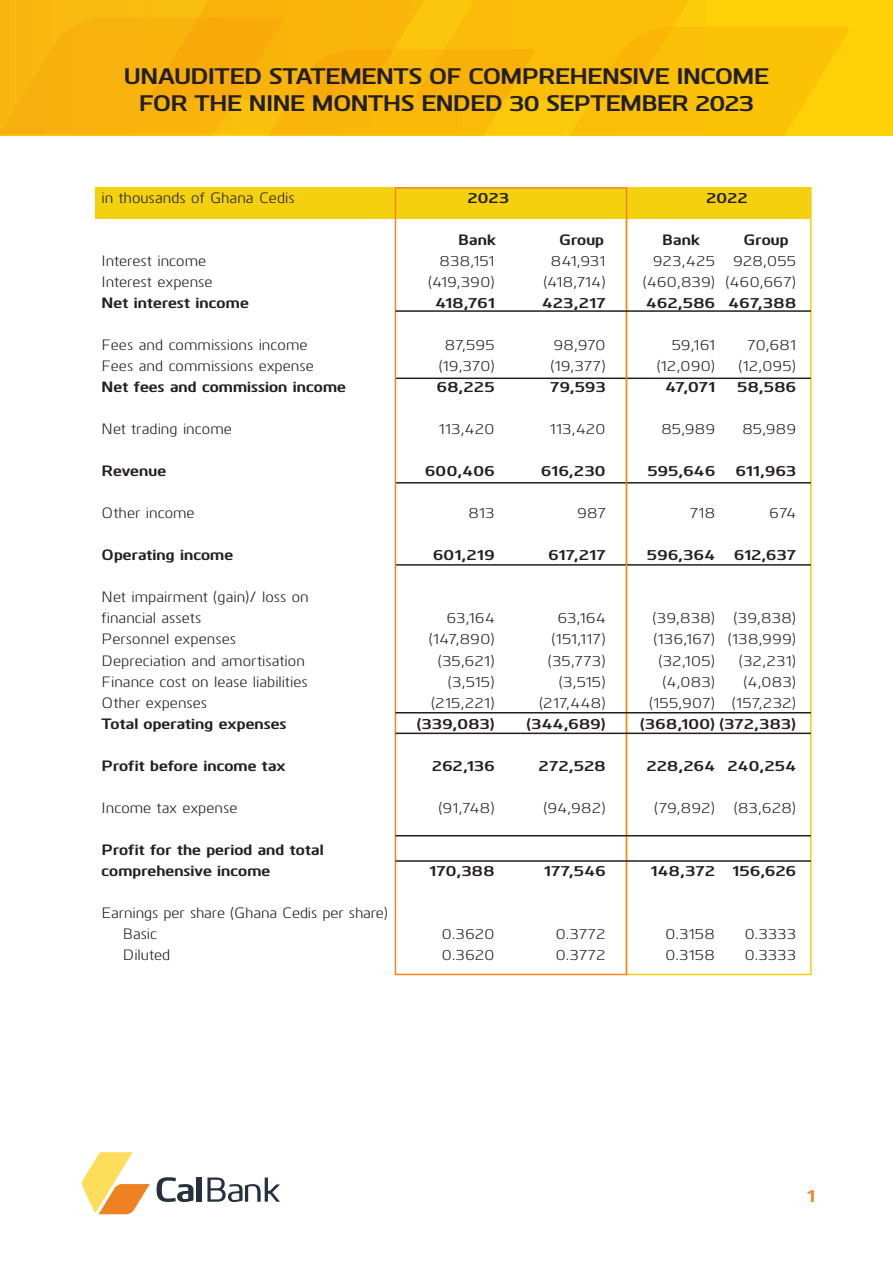
<style>
.page{position:relative;width:893px;height:1263px;background:#fff}
.page>*{position:absolute;margin:0;border:0;box-sizing:border-box;transform-origin:0 0}
.t1{font:700 22.5px/27px "Kuro";letter-spacing:-.035em;color:#231f20;text-align:center}
.t2{font:700 18px "Kuro";color:#ef8222}
.t3{font:15px/21px "Kuro";letter-spacing:.01em;color:#231f20}
.t4{font:700 15px/21px "Kuro";letter-spacing:.01em;color:#231f20}
.t5{font:15px "Kuro";letter-spacing:.04em;color:#231f20}
.t6{font:700 15px "Kuro";letter-spacing:.03em;color:#231f20}
.t7{font:15px "Kuro";letter-spacing:.035em;color:#231f20}
.t8{font:15px "Kuro";letter-spacing:.03em;color:#231f20}
</style>
<div class="page">
<svg style="left:82px;top:1152px;width:198px;height:63px"></svg>
<div style="left:197px;top:1177px;width:5px;height:25px;background:#25313e"></div>
<div style="left:0;top:0;width:893px;height:135px;background:#fdd008"></div>
<svg style="left:0;top:27px;width:849px;height:108px"></svg>
<div style="left:0;top:0;width:705px;height:134px;background:linear-gradient(to right,#f7af0f,#fbbf06)"></div>
<div style="left:95px;top:187px;width:716px;height:31px;background:#f3d10f"></div>
<div style="left:626px;top:187px;width:186px;height:788px;border:2px solid #f3d10f"></div>
<hr style="left:395px;top:378px;width:416px;height:1px;background:#231f20">
<hr style="left:395px;top:482px;width:416px;height:1px;background:#231f20">
<hr style="left:395px;top:564px;width:416px;height:2px;background:#231f20">
<div style="left:395px;top:187px;width:232px;height:788px;border:2px solid #f58520"></div>
<hr style="left:395px;top:732px;width:416px;height:2px;background:#231f20">
<hr style="left:395px;top:835px;width:416px;height:1px;background:#231f20">
<hr style="left:395px;top:860px;width:416px;height:2px;background:#231f20">
<hr style="left:395px;top:712px;width:416px;height:1px;background:#231f20">
<hr style="left:395px;top:310px;width:416px;height:2px;background:#231f20">
<h1 class="t1" style="left:124px;top:61px;width:647px">UNAUDITED STATEMENTS OF COMPREHENSIVE INCOME<br>FOR THE NINE MONTHS ENDED 30 SEPTEMBER 2023</h1>
<p class="t3" style="left:102px;top:187px;width:195px">in thousands of Ghana Cedis</p>
<p class="t4" style="left:468px;top:187px;width:43px">2023</p>
<p class="t4" style="left:706px;top:187px;width:43px">2022</p>
<p class="t4" style="left:458px;top:229px;width:39px">Bank</p>
<p class="t4" style="left:559px;top:229px;width:47px">Group</p>
<p class="t4" style="left:662px;top:229px;width:39px">Bank</p>
<p class="t4" style="left:743px;top:229px;width:47px">Group</p>
<p class="t3" style="left:101px;top:250px;width:106px">Interest income</p>
<p class="t3" style="left:440px;top:250px;width:56px">838,151</p>
<p class="t3" style="left:551px;top:250px;width:56px">841,931</p>
<p class="t5" style="left:653px;top:250px;width:144px">923,425 928,055</p>
<p class="t3" style="left:102px;top:271px;width:113px">Interest expense</p>
<p class="t3" style="left:428px;top:271px;width:68px">(419,390)</p>
<p class="t3" style="left:543px;top:271px;width:64px">(418,714)</p>
<p class="t5" style="left:643px;top:271px;width:155px">(460,839) (460,667)</p>
<p class="t4" style="left:102px;top:292px;width:149px">Net interest income</p>
<p class="t4" style="left:436px;top:292px;width:60px">418,761</p>
<p class="t4" style="left:542px;top:292px;width:65px">423,217</p>
<p class="t6" style="left:646px;top:292px;width:151px">462,586 467,388</p>
<p class="t3" style="left:102px;top:334px;width:207px">Fees and commissions income</p>
<p class="t3" style="left:445px;top:334px;width:51px">87,595</p>
<p class="t3" style="left:554px;top:334px;width:53px">98,970</p>
<p class="t3" style="left:672px;top:334px;width:45px">59,161</p>
<p class="t3" style="left:748px;top:334px;width:50px">70,681</p>
<p class="t3" style="left:102px;top:355px;width:214px">Fees and commissions expense</p>
<p class="t3" style="left:439px;top:355px;width:57px">(19,370)</p>
<p class="t3" style="left:550px;top:355px;width:57px">(19,377)</p>
<p class="t3" style="left:657px;top:355px;width:60px">(12,090)</p>
<p class="t3" style="left:738px;top:355px;width:59px">(12,095)</p>
<p class="t4" style="left:102px;top:376px;width:246px">Net fees and commission income</p>
<p class="t4" style="left:437px;top:376px;width:59px">68,225</p>
<p class="t4" style="left:550px;top:376px;width:57px">79,593</p>
<p class="t4" style="left:665px;top:376px;width:51px">47,071</p>
<p class="t4" style="left:737px;top:376px;width:60px">58,586</p>
<p class="t3" style="left:102px;top:418px;width:132px">Net trading income</p>
<p class="t3" style="left:439px;top:418px;width:57px">113,420</p>
<p class="t3" style="left:550px;top:418px;width:57px">113,420</p>
<p class="t3" style="left:661px;top:418px;width:55px">85,989</p>
<p class="t3" style="left:742px;top:418px;width:55px">85,989</p>
<p class="t4" style="left:102px;top:460px;width:66px">Revenue</p>
<p class="t4" style="left:425px;top:460px;width:71px">600,406</p>
<p class="t4" style="left:541px;top:460px;width:66px">616,230</p>
<p class="t4" style="left:648px;top:460px;width:69px">595,646</p>
<p class="t4" style="left:736px;top:460px;width:62px">611,963</p>
<p class="t3" style="left:102px;top:502px;width:95px">Other income</p>
<p class="t3" style="left:468px;top:502px;width:28px">813</p>
<p class="t3" style="left:577px;top:502px;width:30px">987</p>
<p class="t3" style="left:690px;top:502px;width:26px">718</p>
<p class="t3" style="left:770px;top:502px;width:28px">674</p>
<p class="t4" style="left:102px;top:544px;width:133px">Operating income</p>
<p class="t4" style="left:433px;top:544px;width:63px">601,219</p>
<p class="t4" style="left:548px;top:544px;width:59px">617,217</p>
<p class="t4" style="left:647px;top:544px;width:69px">596,364</p>
<p class="t4" style="left:734px;top:544px;width:64px">612,637</p>
<p class="t3" style="left:102px;top:586px;width:209px">Net impairment (gain)/ loss on financial assets</p>
<p class="t3" style="left:447px;top:607px;width:49px">63,164</p>
<p class="t3" style="left:558px;top:607px;width:49px">63,164</p>
<p class="t8" style="left:653px;top:607px;width:145px">(39,838) (39,838)</p>
<p class="t3" style="left:102px;top:628px;width:136px">Personnel expenses</p>
<p class="t3" style="left:429px;top:628px;width:67px">(147,890)</p>
<p class="t3" style="left:552px;top:628px;width:55px">(151,117)</p>
<p class="t7" style="left:654px;top:628px;width:144px">(136,167) (138,999)</p>
<p class="t3" style="left:102px;top:649px;width:205px">Depreciation and amortisation</p>
<p class="t3" style="left:438px;top:649px;width:58px">(35,621)</p>
<p class="t3" style="left:548px;top:649px;width:59px">(35,773)</p>
<p class="t3" style="left:658px;top:649px;width:58px">(32,105)</p>
<p class="t3" style="left:739px;top:649px;width:59px">(32,231)</p>
<p class="t3" style="left:101px;top:670px;width:208px">Finance cost on lease liabilities</p>
<p class="t3" style="left:448px;top:670px;width:48px">(3,515)</p>
<p class="t3" style="left:559px;top:670px;width:48px">(3,515)</p>
<p class="t3" style="left:662px;top:670px;width:54px">(4,083)</p>
<p class="t3" style="left:743px;top:670px;width:54px">(4,083)</p>
<p class="t3" style="left:101px;top:691px;width:107px">Other expenses</p>
<p class="t3" style="left:431px;top:691px;width:65px">(215,221)</p>
<p class="t3" style="left:539px;top:691px;width:68px">(217,448)</p>
<p class="t5" style="left:649px;top:691px;width:148px">(155,907) (157,232)</p>
<p class="t4" style="left:101px;top:712px;width:186px">Total operating expenses</p>
<p class="t4" style="left:417px;top:712px;width:79px">(339,083)</p>
<p class="t4" style="left:526px;top:712px;width:81px">(344,689)</p>
<p class="t4" style="left:640px;top:712px;width:157px">(368,100) (372,383)</p>
<p class="t4" style="left:101px;top:754px;width:186px">Profit before income tax</p>
<p class="t4" style="left:432px;top:754px;width:64px">262,136</p>
<p class="t4" style="left:539px;top:754px;width:68px">272,528</p>
<p class="t6" style="left:647px;top:754px;width:151px">228,264 240,254</p>
<p class="t3" style="left:101px;top:796px;width:137px">Income tax expense</p>
<p class="t3" style="left:439px;top:796px;width:57px">(91,748)</p>
<p class="t3" style="left:543px;top:796px;width:64px">(94,982)</p>
<p class="t3" style="left:654px;top:796px;width:62px">(79,892)</p>
<p class="t3" style="left:734px;top:796px;width:64px">(83,628)</p>
<p class="t4" style="left:101px;top:838px;width:223px">Profit for the period and total comprehensive income</p>
<p class="t4" style="left:429px;top:859px;width:67px">170,388</p>
<p class="t4" style="left:544px;top:859px;width:63px">177,546</p>
<p class="t6" style="left:651px;top:859px;width:147px">148,372 156,626</p>
<p class="t3" style="left:123px;top:901px;width:267px;text-indent:-21px">Earnings per share (Ghana Cedis per share)<br>Basic</p>
<p class="t3" style="left:442px;top:922px;width:54px">0.3620</p>
<p class="t3" style="left:556px;top:922px;width:51px">0.3772</p>
<p class="t3" style="left:665px;top:922px;width:51px">0.3158</p>
<p class="t3" style="left:745px;top:922px;width:53px">0.3333</p>
<p class="t3" style="left:123px;top:943px;width:49px">Diluted</p>
<p class="t3" style="left:442px;top:943px;width:54px">0.3620</p>
<p class="t3" style="left:556px;top:943px;width:51px">0.3772</p>
<p class="t3" style="left:665px;top:943px;width:51px">0.3158</p>
<p class="t3" style="left:745px;top:943px;width:53px">0.3333</p>
<p class="t2" style="left:807px;top:1182px;width:9px">1</p>
</div>
